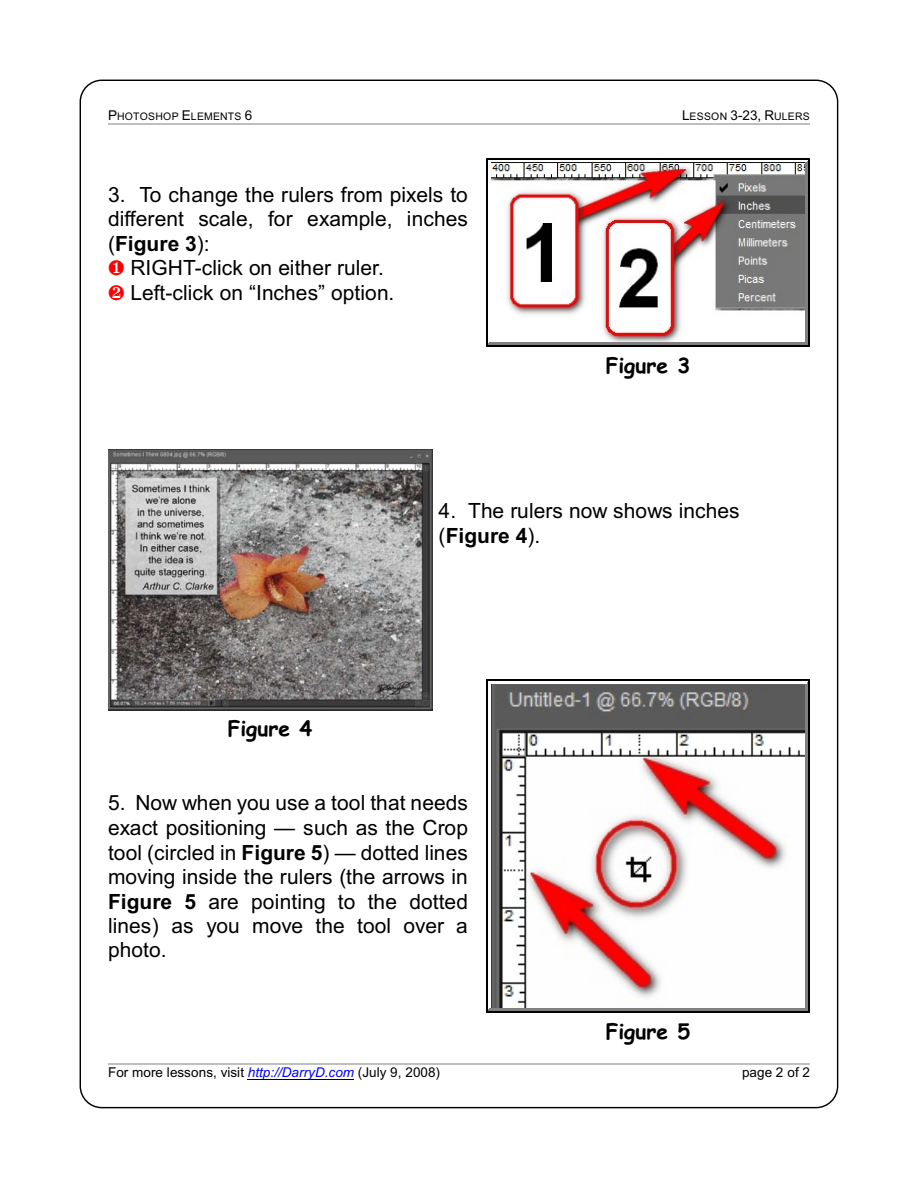
<style>
.page{position:relative;width:918px;height:1188px;background:#fff}
.page>*{position:absolute;margin:0;border:0;box-sizing:border-box;transform-origin:0 0}
.t1{font:21px/24.5px "Arial";letter-spacing:.005em;color:#000;text-align:justify}
.t2{font:700 21px "Comic Sans MS";color:#000}
.t3{font:13.5px "Arial";letter-spacing:.005em;color:#000}
.t4{font:10.5px "Arial";letter-spacing:.025em;color:#000}
.s1{font-size:13.5px}
.s2{font-weight:700}
.s3{color:#f00}
.s4{font-style:italic;color:#00f}
</style>
<div class="page">
<hr style="left:108px;top:123px;width:702px;height:1px;background:#bfbfbf">
<hr style="left:248px;top:1079px;width:106px;height:1px;background:#000">
<hr style="left:108px;top:1063px;width:702px;height:1px;background:#bfbfbf">
<img style="left:490px;top:162px;width:316px;height:181px">
<hr style="left:806px;top:161px;width:1px;height:183px;background:#808080">
<hr style="left:489px;top:161px;width:318px;height:1px;background:#fff">
<hr style="left:489px;top:343px;width:318px;height:1px;background:#808080">
<hr style="left:807px;top:159px;width:1px;height:186px;background:#808080">
<hr style="left:487px;top:159px;width:321px;height:2px;background:#fff">
<hr style="left:487px;top:344px;width:321px;height:1px;background:#808080">
<hr style="left:486px;top:158px;width:1px;height:188px;background:#000">
<hr style="left:808px;top:158px;width:2px;height:188px;background:#000">
<hr style="left:486px;top:158px;width:324px;height:1px;background:#000">
<hr style="left:486px;top:345px;width:324px;height:2px;background:#000">
<img style="left:108px;top:450px;width:324px;height:260px">
<img style="left:491px;top:684px;width:315px;height:324px">
<hr style="left:806px;top:682px;width:1px;height:327px;background:#808080">
<hr style="left:489px;top:682px;width:318px;height:1px;background:#fff">
<hr style="left:489px;top:1008px;width:318px;height:2px;background:#808080">
<hr style="left:807px;top:681px;width:1px;height:330px;background:#808080">
<hr style="left:487px;top:681px;width:321px;height:1px;background:#fff">
<hr style="left:487px;top:1010px;width:321px;height:1px;background:#808080">
<hr style="left:486px;top:679px;width:1px;height:333px;background:#000">
<hr style="left:808px;top:679px;width:2px;height:333px;background:#000">
<hr style="left:486px;top:679px;width:324px;height:2px;background:#000">
<hr style="left:486px;top:1011px;width:324px;height:1px;background:#000">
<p class="t4" style="left:108px;top:113px;width:146px"><span class="s1">P</span>HOTOSHOP <span class="s1">E</span>LEMENTS <span class="s1">6</span></p>
<p class="t4" style="left:682px;top:113px;width:129px"><span class="s1">L</span>ESSON <span class="s1">3-23, R</span>ULERS</p>
<p class="t1" style="left:108px;top:184px;width:361px">3. To change the rulers from pixels to different scale, for example, inches (<span class="s2">Figure 3</span>):</p>
<p class="t1" style="left:131px;top:258px;width:265px;text-indent:-23px"><span class="s3">➢</span> RIGHT-click on either ruler.<br>Left-click on “Inches” option.</p>
<p class="t2" style="left:606px;top:356px;width:86px">Figure 3</p>
<p class="t2" style="left:228px;top:720px;width:86px">Figure 4</p>
<p class="t1" style="left:439px;top:500px;width:303px;line-height:24.9px">4. The rulers now shows inches (<span class="s2">Figure 4</span>).</p>
<p class="t1" style="left:108px;top:793px;width:362px">5. Now when you use a tool that needs exact positioning — such as the Crop tool (circled in <span class="s2">Figure 5</span>) — dotted lines moving inside the rulers (the arrows in <span class="s2">Figure 5</span> are pointing to the dotted lines) as you move the tool over a photo.</p>
<p class="t2" style="left:606px;top:1022px;width:86px">Figure 5</p>
<p class="t3" style="left:108px;top:1067px;width:334px">For more lessons, visit <span class="s4">http://DarryD.com</span> (July 9, 2008)</p>
<p class="t3" style="left:742px;top:1067px;width:69px">page 2 of 2</p>
</div>
